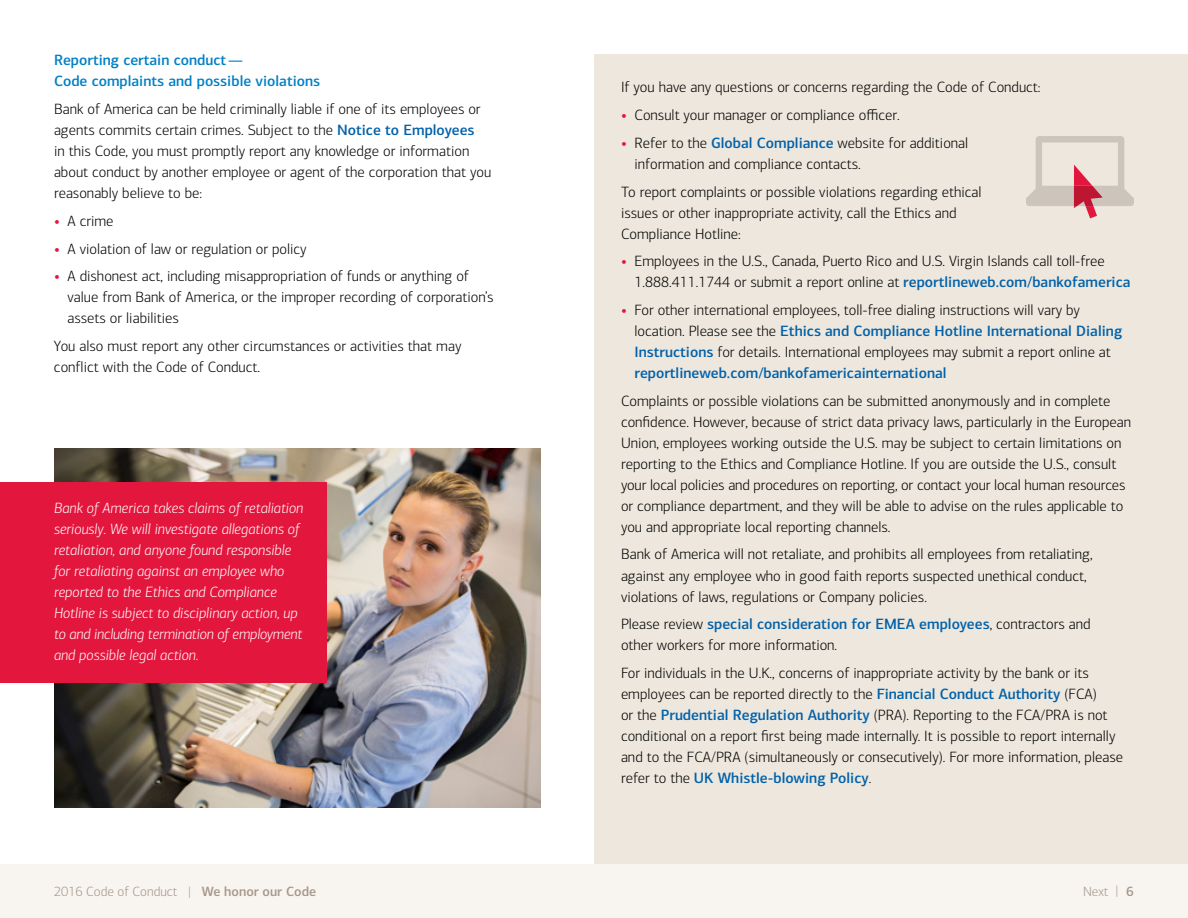
<style>
.page{position:relative;width:1188px;height:918px;background:#fff}
.page>*{position:absolute;margin:0;border:0;box-sizing:border-box;transform-origin:0 0}
.t1{font:300 15px/21px "Connections";color:#000}
.t2{font:italic 300 15px/21px "Connections";color:#fff}
.t3{font:500 15px/21px "Connections";color:#0080c6}
.t4{font:300 13.5px "Connections";color:#a5978a}
.t5{font:500 13.5px "Connections";color:#a5978a}
.s1{font-weight:500;color:#0061aa}
.s2{font-weight:700;color:#e3173e}
.s3{font-weight:500}
</style>
<div class="page">
<div style="left:0;top:864px;width:1188px;height:54px;background:#f8f4f0"></div>
<div style="left:594px;top:54px;width:594px;height:810px;background:#ede7dd"></div>
<img style="left:54px;top:448px;width:487px;height:359px">
<svg style="left:1026px;top:136px;width:108px;height:82px"></svg>
<div style="left:0;top:482px;width:327px;height:201px;background:#e3173e"></div>
<p class="t3" style="left:54px;top:50px;width:268px">Reporting certain conduct—<br>Code complaints and possible violations</p>
<p class="t1" style="left:54px;top:99px;width:439px">Bank of America can be held criminally liable if one of its employees or agents commits certain crimes. Subject to the <span class="s1">Notice to Employees<br></span>in this Code, you must promptly report any knowledge or information about conduct by another employee or agent of the corporation that you reasonably believe to be:</p>
<p class="t1" style="left:54px;top:210px;width:61px"><span class="s2">•</span> A crime</p>
<p class="t1" style="left:54px;top:238px;width:254px"><span class="s2">•</span> A violation of law or regulation or policy</p>
<p class="t1" style="left:67px;top:266px;width:428px;text-indent:-13px"><span class="s2">•</span> A dishonest act, including misappropriation of funds or anything of value from Bank of America, or the improper recording of corporation’s assets or liabilities</p>
<p class="t1" style="left:54px;top:336px;width:409px">You also must report any other circumstances or activities that may conflict with the Code of Conduct.</p>
<p class="t2" style="left:54px;top:498px;width:251px">Bank of America takes claims of retaliation seriously. We will investigate allegations of retaliation, and anyone found responsible for retaliating against an employee who reported to the Ethics and Compliance Hotline is subject to disciplinary action, up to and including termination of employment and possible legal action.</p>
<p class="t1" style="left:621px;top:77px;width:421px">If you have any questions or concerns regarding the Code of Conduct:</p>
<p class="t1" style="left:621px;top:105px;width:280px"><span class="s2">•</span> Consult your manager or compliance officer.</p>
<p class="t1" style="left:634px;top:132px;width:335px;text-indent:-14px"><span class="s2">•</span> Refer to the <span class="s1">Global Compliance</span> website for additional information and compliance contacts.</p>
<p class="t1" style="left:621px;top:181px;width:362px">To report complaints or possible violations regarding ethical issues or other inappropriate activity, call the Ethics and<br>Compliance Hotline:</p>
<p class="t1" style="left:634px;top:251px;width:498px;text-indent:-14px"><span class="s2">•</span> Employees in the U.S., Canada, Puerto Rico and U.S. Virgin Islands call toll-free<br>1.888.411.1744 or submit a report online at <span class="s1">reportlineweb.com/bankofamerica</span></p>
<p class="t1" style="left:634px;top:300px;width:489px;text-indent:-14px"><span class="s2">•</span> For other international employees, toll-free dialing instructions will vary by location. Please see the <span class="s1">Ethics and Compliance Hotline International Dialing Instructions</span> for details. International employees may submit a report online at <span class="s1">reportlineweb.com/bankofamericainternational</span></p>
<p class="t1" style="left:621px;top:390px;width:512px">Complaints or possible violations can be submitted anonymously and in complete confidence. However, because of strict data privacy laws, particularly in the European Union, employees working outside the U.S. may be subject to certain limitations on reporting to the Ethics and Compliance Hotline. If you are outside the U.S., consult your local policies and procedures on reporting, or contact your local human resources or compliance department, and they will be able to advise on the rules applicable to you and appropriate local reporting channels.</p>
<p class="t1" style="left:621px;top:544px;width:473px">Bank of America will not retaliate, and prohibits all employees from retaliating, against any employee who in good faith reports suspected unethical conduct, violations of laws, regulations or Company policies.</p>
<p class="t1" style="left:621px;top:614px;width:471px">Please review <span class="s1">special consideration for EMEA employees</span>, contractors and other workers for more information.</p>
<p class="t1" style="left:621px;top:663px;width:504px">For individuals in the U.K., concerns of inappropriate activity by the bank or its employees can be reported directly to the <span class="s1">Financial Conduct Authority</span> (FCA)<br>or the <span class="s1">Prudential Regulation Authority</span> (PRA). Reporting to the FCA/PRA is not conditional on a report first being made internally. It is possible to report internally and to the FCA/PRA (simultaneously or consecutively). For more information, please refer to the <span class="s1">UK Whistle-blowing Policy</span>.</p>
<p class="t4" style="left:1083px;top:884px;width:37px">Next |</p>
<p class="t4" style="left:54px;top:884px;width:264px">2016 Code of Conduct | <span class="s3">We honor our Code</span></p>
<p class="t5" style="left:1126px;top:883px;width:9px">6</p>
</div>
